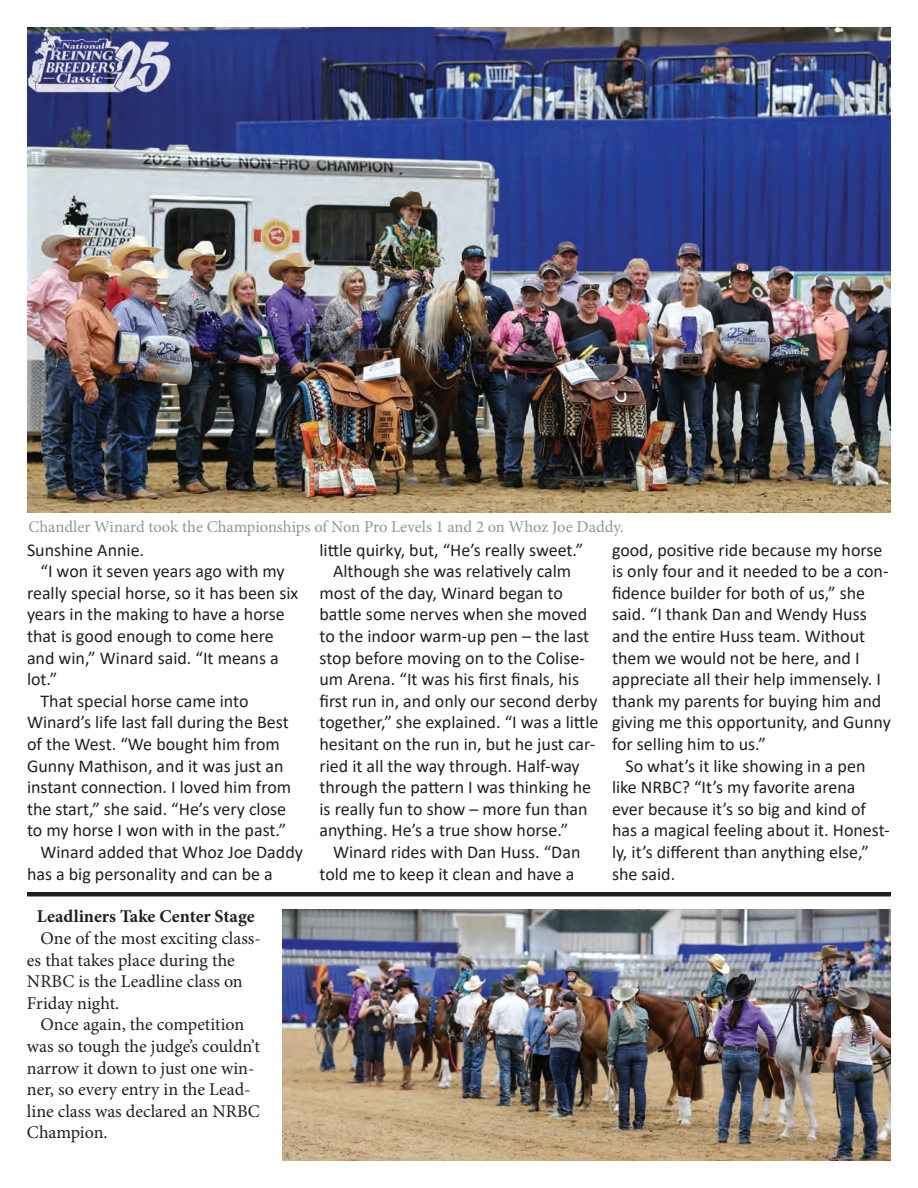
<style>
.page{position:relative;width:918px;height:1188px;background:#fff}
.page>*{position:absolute;margin:0;border:0;box-sizing:border-box;transform-origin:0 0}
.t1{font:18px/21.6px "Calibri";color:#231f20}
.t2{font:18px/21.6px "Minion Pro";color:#231f20}
.t3{font:700 18px "Minion Pro";color:#231f20}
.t4{font:16.5px "Minion Pro";letter-spacing:-.005em;color:#939598}
</style>
<div class="page">
<img style="left:27px;top:27px;width:864px;height:486px">
<hr style="left:27px;top:892px;width:864px;height:4px;background:#231f20">
<img style="left:282px;top:909px;width:609px;height:252px">
<p class="t4" style="left:28px;top:515px;width:597px">Chandler Winard took the Championships of Non Pro Levels 1 and 2 on Whoz Joe Daddy.</p>
<p class="t1" style="left:27px;top:538px;width:119px">Sunshine Annie.</p>
<p class="t1" style="left:40px;top:560px;width:246px">“I won it seven years ago with my</p>
<p class="t1" style="left:27px;top:582px;width:273px">really special horse, so it has been six</p>
<p class="t1" style="left:27px;top:603px;width:259px">years in the making to have a horse</p>
<p class="t1" style="left:27px;top:625px;width:248px">that is good enough to come here</p>
<p class="t1" style="left:27px;top:646px;width:253px">and win,” Winard said. “It means a</p>
<p class="t1" style="left:27px;top:668px;width:32px">lot.”</p>
<p class="t1" style="left:40px;top:690px;width:210px">That special horse came into</p>
<p class="t1" style="left:27px;top:711px;width:263px">Winard’s life last fall during the Best</p>
<p class="t1" style="left:27px;top:733px;width:255px">of the West. “We bought him from</p>
<p class="t1" style="left:27px;top:754px;width:258px">Gunny Mathison, and it was just an</p>
<p class="t1" style="left:27px;top:776px;width:266px">instant connection. I loved him from</p>
<p class="t1" style="left:27px;top:798px;width:261px">the start,” she said. “He’s very close</p>
<p class="t1" style="left:27px;top:819px;width:261px">to my horse I won with in the past.”</p>
<p class="t1" style="left:40px;top:841px;width:264px">Winard added that Whoz Joe Daddy</p>
<p class="t1" style="left:27px;top:862px;width:247px">has a big personality and can be a</p>
<p class="t3" style="left:37px;top:904px;width:219px">Leadliners Take Center Stage</p>
<p class="t2" style="left:27px;top:928px;width:235px;text-indent:14px">One of the most exciting class&shy;es that takes place during the<br>NRBC is the Leadline class on<br>Friday night.</p>
<p class="t2" style="left:27px;top:1014px;width:234px;text-indent:14px">Once again, the competition was so tough the judge’s couldn’t narrow it down to just one win&shy;ner, so every entry in the Lead&shy;line class was declared an NRBC<br>Champion.</p>
<p class="t1" style="left:320px;top:538px;width:265px">little quirky, but, “He’s really sweet.”</p>
<p class="t1" style="left:333px;top:560px;width:240px">Although she was relatively calm</p>
<p class="t1" style="left:320px;top:582px;width:245px">most of the day, Winard began to</p>
<p class="t1" style="left:320px;top:603px;width:269px">battle some nerves when she moved</p>
<p class="t1" style="left:320px;top:625px;width:271px">to the indoor warm-up pen – the last</p>
<p class="t1" style="left:320px;top:646px;width:267px">stop before moving on to the Colise-</p>
<p class="t1" style="left:320px;top:668px;width:261px">um Arena. “It was his first finals, his</p>
<p class="t1" style="left:320px;top:690px;width:280px">first run in, and only our second derby</p>
<p class="t1" style="left:320px;top:711px;width:280px">together,” she explained. “I was a little</p>
<p class="t1" style="left:320px;top:733px;width:277px">hesitant on the run in, but he just car-</p>
<p class="t1" style="left:320px;top:754px;width:262px">ried it all the way through. Half-way</p>
<p class="t1" style="left:320px;top:776px;width:273px">through the pattern I was thinking he</p>
<p class="t1" style="left:320px;top:798px;width:270px">is really fun to show – more fun than</p>
<p class="t1" style="left:320px;top:819px;width:250px">anything. He’s a true show horse.”</p>
<p class="t1" style="left:333px;top:841px;width:249px">Winard rides with Dan Huss. “Dan</p>
<p class="t1" style="left:320px;top:862px;width:256px">told me to keep it clean and have a</p>
<p class="t1" style="left:612px;top:538px;width:280px">good, positive ride because my horse is only four and it needed to be a con&shy;fidence builder for both of us,” she said. “I thank Dan and Wendy Huss and the entire Huss team. Without them we would not be here, and I appreciate all their help immensely. I thank my parents for buying him and giving me this opportunity, and Gunny for selling him to us.”</p>
<p class="t1" style="left:612px;top:754px;width:279px;text-indent:14px">So what’s it like showing in a pen like NRBC? “It’s my favorite arena ever because it’s so big and kind of has a magical feeling about it. Honest&shy;ly, it’s different than anything else,” she said.</p>
</div>
